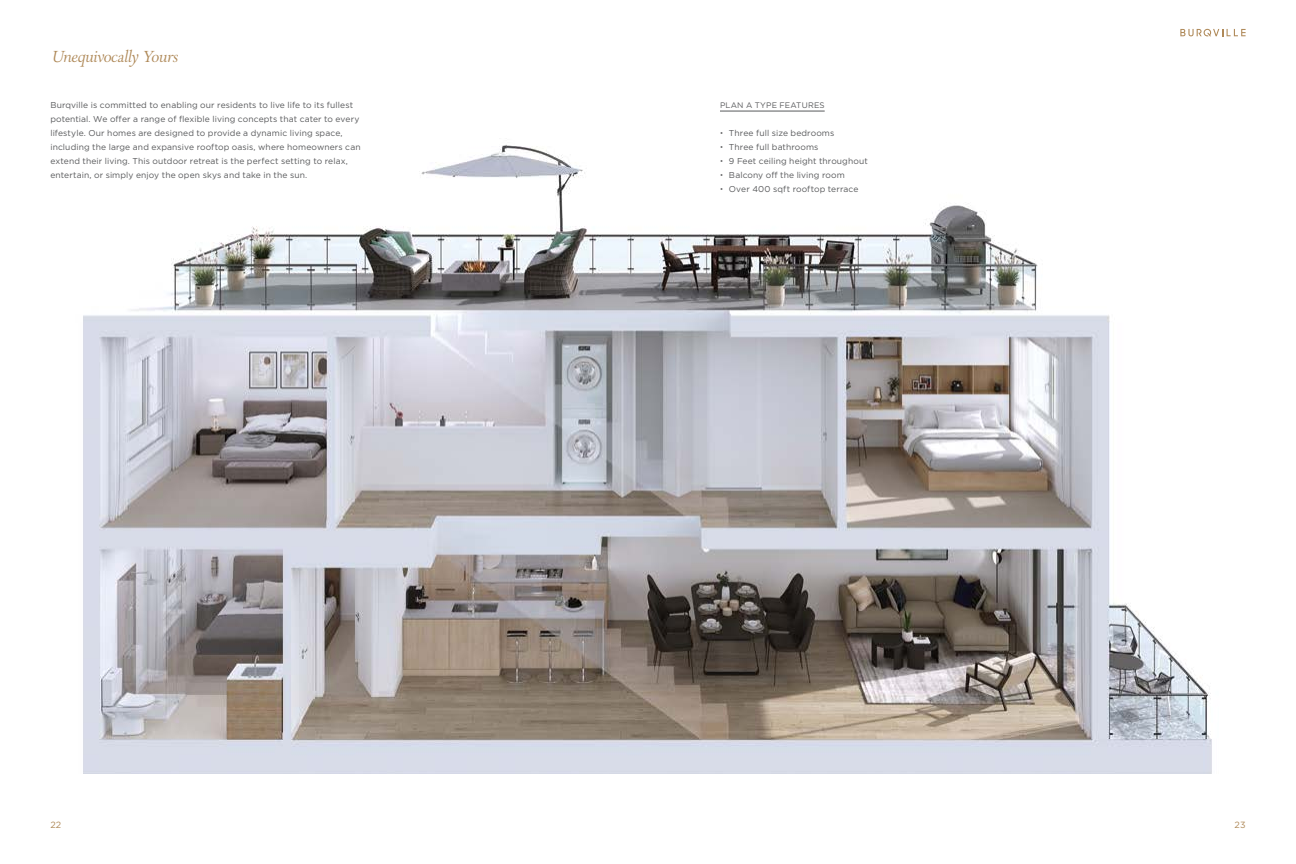
<style>
.page{position:relative;width:1296px;height:864px;background:#fff}
.page>*{position:absolute;margin:0;border:0;box-sizing:border-box;transform-origin:0 0}
.t1{font:300 16px "Park Lane";letter-spacing:-.005em;color:#af8958}
.t2{font:9px "Gotham";color:#af8958}
.t3{font:8.5px/14px "Gotham";letter-spacing:.01em;color:#58595b}
.t4{font:8px "Gotham";letter-spacing:.025em;color:#58595b}
.s1{font-weight:100}
</style>
<div class="page">
<svg style="left:1180px;top:29px;width:66px;height:7px"></svg>
<img style="left:83px;top:145px;width:1129px;height:629px">
<hr style="left:720px;top:111px;width:105px;height:1px;background:#58595b">
<h1 class="t1" style="left:50px;top:48px;width:128px">Unequivocally Yours</h1>
<p class="t3" style="left:50px;top:98px;width:312px">Burqville is committed to enabling our residents to live life to its fullest potential. We offer a range of flexible living concepts that cater to every lifestyle. Our homes are designed to provide a dynamic living space, including the large and expansive rooftop oasis, where homeowners can extend their living. This outdoor retreat is the perfect setting to relax, entertain, or simply enjoy the open skys and take in the sun.</p>
<p class="t4" style="left:720px;top:100px;width:106px">PLAN A TYPE FEATURES</p>
<p class="t3" style="left:720px;top:126px;width:116px"><span class="s1">•</span> Three full size bedrooms</p>
<p class="t3" style="left:720px;top:140px;width:100px"><span class="s1">•</span> Three full bathrooms</p>
<p class="t3" style="left:720px;top:154px;width:149px"><span class="s1">•</span> 9 Feet ceiling height throughout</p>
<p class="t3" style="left:720px;top:168px;width:126px"><span class="s1">•</span> Balcony off the living room</p>
<p class="t3" style="left:720px;top:182px;width:140px"><span class="s1">•</span> Over 400 sqft rooftop terrace</p>
<p class="t2" style="left:50px;top:819px;width:12px">22</p>
<p class="t2" style="left:1235px;top:819px;width:13px">23</p>
</div>
